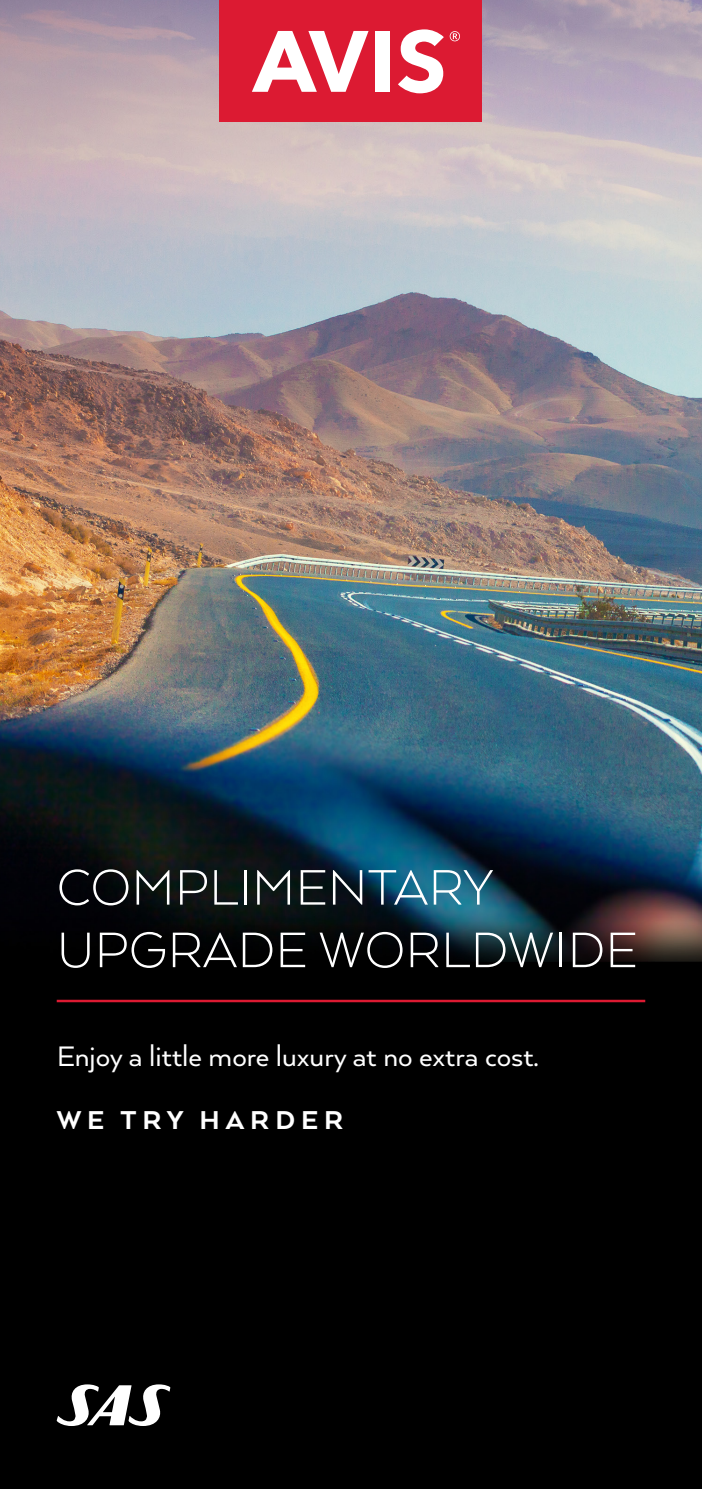
<style>
.page{position:relative;width:702px;height:1489px;background:#fff}
.page>*{position:absolute;margin:0;border:0;box-sizing:border-box;transform-origin:0 0}
.t1{font:300 57.5px/62.5px "Arquitecta Std";color:#fff}
.t2{font:32.5px "Arquitecta Std";color:#fff}
.t3{font:800 29.75px "Arquitecta Std";letter-spacing:.2em;color:#fff}
</style>
<div class="page">
<img style="left:0;top:0;width:702px;height:1488px">
<div style="left:220px;top:1px;width:262px;height:121px;background:#dc1a32"></div>
<svg style="left:252px;top:31px;width:116px;height:61px"></svg>
<div style="left:375px;top:31px;width:14px;height:61px;background:#fff"></div>
<svg style="left:398px;top:29px;width:62px;height:64px"></svg>
<hr style="left:57px;top:999px;width:588px;height:3px;background:#dc1a32">
<svg style="left:57px;top:1384px;width:113px;height:41px"></svg>
<p class="t1" style="left:57px;top:855px;width:582px">COMPLIMENTARY<br>UPGRADE WORLDWIDE</p>
<p class="t2" style="left:57px;top:1037px;width:483px">Enjoy a little more luxury at no extra cost.</p>
<p class="t3" style="left:57px;top:1102px;width:288px">WE TRY HARDER</p>
</div>
